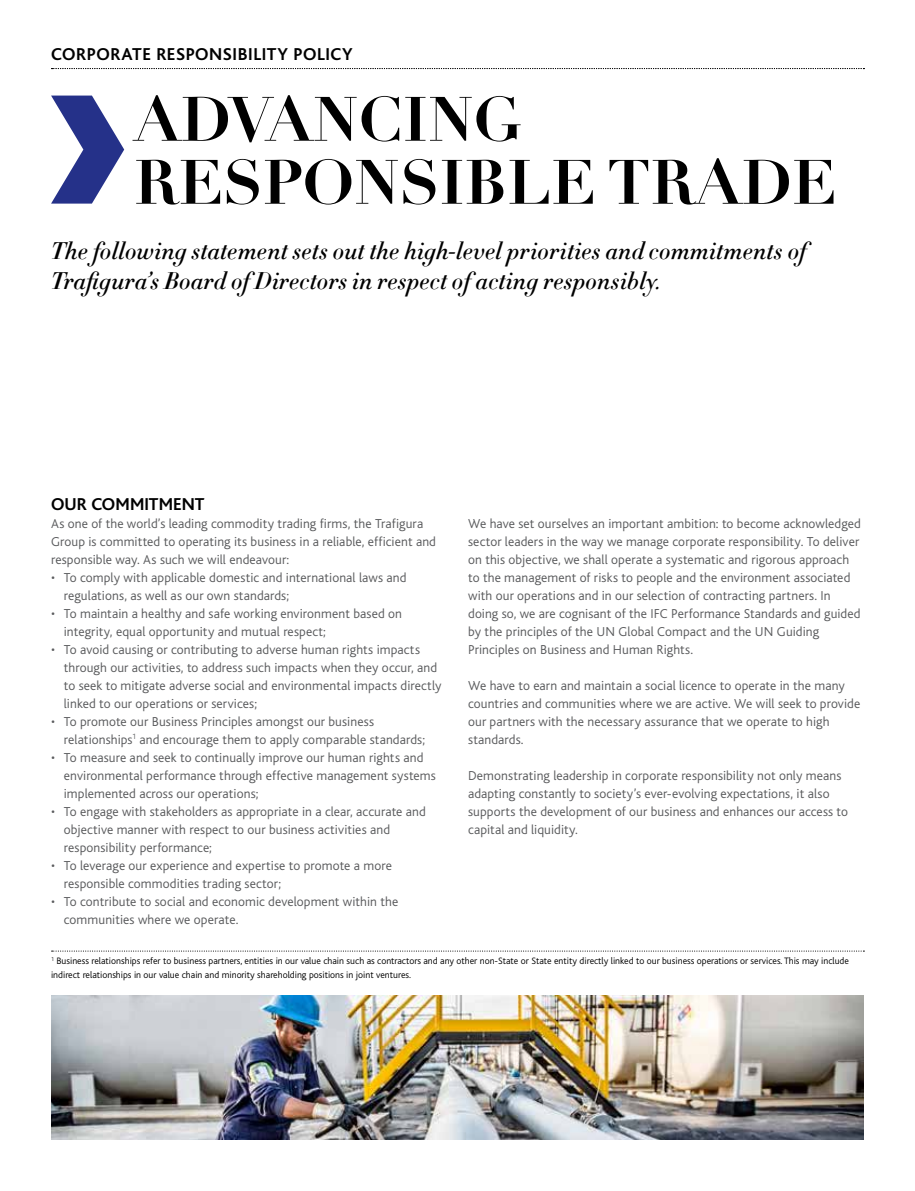
<style>
.page{position:relative;width:915px;height:1191px;background:#fff}
.page>*{position:absolute;margin:0;border:0;box-sizing:border-box;transform-origin:0 0}
.t1{font:700 61.5px/63px "Didot";color:#000}
.t2{font:24px/30px "Didot HTF M06 Medium Ital";letter-spacing:.005em;color:#000}
.t3{font:700 18px "Bliss";letter-spacing:.03em;color:#000}
.t4{font:700 18px "Bliss";letter-spacing:.005em;color:#000}
.t5{font:300 13.5px/18px "Bliss";letter-spacing:.01em;color:#58595b}
.t6{font:300 9.75px/13.5px "Bliss";color:#000}
</style>
<div class="page">
<svg style="left:52px;top:68px;width:812px;height:1px"></svg>
<img style="left:51px;top:996px;width:812px;height:144px">
<svg style="left:52px;top:950px;width:812px;height:1px"></svg>
<svg style="left:51px;top:96px;width:73px;height:108px"></svg>
<h3 class="t3" style="left:51px;top:44px;width:303px">CORPORATE RESPONSIBILITY POLICY</h3>
<h1 class="t1" style="left:134px;top:88px;width:703px">ADVANCING<br>RESPONSIBLE TRADE</h1>
<h2 class="t2" style="left:51px;top:236px;width:756px">The following statement sets out the high-level priorities and commitments of<br>Trafigura’s Board of Directors in respect of acting responsibly.</h2>
<h3 class="t4" style="left:51px;top:494px;width:155px">OUR COMMITMENT</h3>
<p class="t5" style="left:51px;top:514px;width:386px">As one of the world’s leading commodity trading firms, the Trafigura<br>Group is committed to operating its business in a reliable, efficient and responsible way. As such we will endeavour:</p>
<p class="t5" style="left:64px;top:568px;width:344px;text-indent:-13px">• To comply with applicable domestic and international laws and regulations, as well as our own standards;</p>
<p class="t5" style="left:64px;top:604px;width:339px;text-indent:-13px">• To maintain a healthy and safe working environment based on integrity, equal opportunity and mutual respect;</p>
<p class="t5" style="left:64px;top:640px;width:379px;text-indent:-13px">• To avoid causing or contributing to adverse human rights impacts through our activities, to address such impacts when they occur, and to seek to mitigate adverse social and environmental impacts directly linked to our operations or services;</p>
<p class="t5" style="left:64px;top:712px;width:362px;text-indent:-13px">• To promote our Business Principles amongst our business relationships<sup>1</sup> and encourage them to apply comparable standards;</p>
<p class="t5" style="left:64px;top:748px;width:373px;text-indent:-13px">• To measure and seek to continually improve our human rights and environmental performance through effective management systems implemented across our operations;</p>
<p class="t5" style="left:64px;top:802px;width:363px;text-indent:-13px">• To engage with stakeholders as appropriate in a clear, accurate and objective manner with respect to our business activities and responsibility performance;</p>
<p class="t5" style="left:64px;top:856px;width:329px;text-indent:-13px">• To leverage our experience and expertise to promote a more responsible commodities trading sector;</p>
<p class="t5" style="left:64px;top:892px;width:336px;text-indent:-13px">• To contribute to social and economic development within the communities where we operate.</p>
<p class="t5" style="left:468px;top:514px;width:394px">We have set ourselves an important ambition: to become acknowledged sector leaders in the way we manage corporate responsibility. To deliver on this objective, we shall operate a systematic and rigorous approach to the management of risks to people and the environment associated with our operations and in our selection of contracting partners. In doing so, we are cognisant of the IFC Performance Standards and guided by the principles of the UN Global Compact and the UN Guiding Principles on Business and Human Rights.</p>
<p class="t5" style="left:468px;top:676px;width:393px">We have to earn and maintain a social licence to operate in the many countries and communities where we are active. We will seek to provide our partners with the necessary assurance that we operate to high standards.</p>
<p class="t5" style="left:468px;top:766px;width:381px">Demonstrating leadership in corporate responsibility not only means adapting constantly to society’s ever-evolving expectations, it also supports the development of our business and enhances our access to capital and liquidity.</p>
<p class="t6" style="left:51px;top:954px;width:799px"><sup>1</sup> Business relationships refer to business partners, entities in our value chain such as contractors and any other non-State or State entity directly linked to our business operations or services. This may include indirect relationships in our value chain and minority shareholding positions in joint ventures.</p>
</div>
